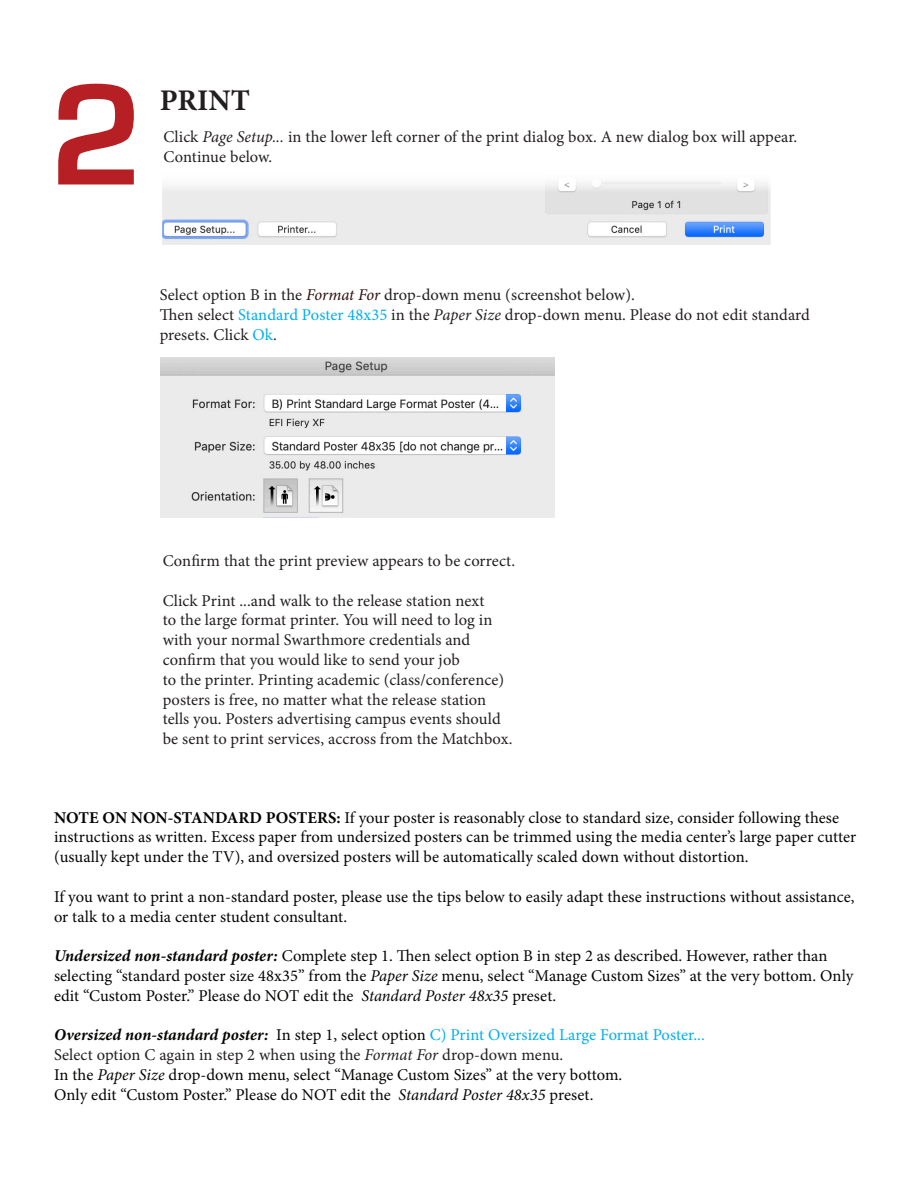
<style>
.page{position:relative;width:918px;height:1188px;background:#fff}
.page>*{position:absolute;margin:0;border:0;box-sizing:border-box;transform-origin:0 0}
.t1{font:700 150px "Eurostile";color:#b62025}
.t2{font:700 30px "Minion Pro";color:#231f20}
.t3{font:16.5px/19.8px "Minion Pro";letter-spacing:.005em;color:#040503}
.Gen_Text{font:16.5px/19.8px "Minion Pro";letter-spacing:.005em;color:#231f20}
.t4{font:16.5px "Minion Pro";color:#00aeef}
.s1{font-style:italic}
.s2{font-style:italic;color:#2d0e0f}
.s3{color:#00aeef}
.s4{font-weight:700}
.s5{font-weight:700;font-style:italic}
.s6{font-weight:700;font-style:italic;color:#040503}
.s7{color:#040503}
</style>
<div class="page">
<img style="left:163px;top:181px;width:607px;height:63px">
<img style="left:160px;top:357px;width:395px;height:161px">
<p class="t1" style="left:50px;top:53px;width:96px">2</p>
<p class="t2" style="left:160px;top:79px;width:92px">PRINT</p>
<p class="Gen_Text" style="left:163px;top:127px;width:635px">Click <span class="s1">Page Setup...</span> in the lower left corner of the print dialog box. A new dialog box will appear.<br>Continue below.</p>
<p class="Gen_Text" style="left:160px;top:285px;width:477px">Select option B in the <span class="s2">Format For</span> drop-down menu (screenshot below).</p>
<p class="Gen_Text" style="left:160px;top:305px;width:652px">Then select <span class="s3">Standard Poster 48x35</span> in the <span class="s1">Paper Size</span> drop-down menu. Please do not edit standard</p>
<p class="Gen_Text" style="left:160px;top:325px;width:119px">presets. Click <span class="s3">Ok</span>.</p>
<p class="Gen_Text" style="left:163px;top:551px;width:354px">Confirm that the print preview appears to be correct.</p>
<p class="Gen_Text" style="left:163px;top:591px;width:323px">Click Print ...and walk to the release station next</p>
<p class="Gen_Text" style="left:163px;top:610px;width:331px">to the large format printer. You will need to log in</p>
<p class="Gen_Text" style="left:163px;top:630px;width:309px">with your normal Swarthmore credentials and</p>
<p class="Gen_Text" style="left:163px;top:650px;width:299px">confirm that you would like to send your job</p>
<p class="Gen_Text" style="left:163px;top:670px;width:343px">to the printer. Printing academic (class/conference)</p>
<p class="Gen_Text" style="left:163px;top:690px;width:325px">posters is free, no matter what the release station</p>
<p class="Gen_Text" style="left:163px;top:709px;width:340px">tells you. Posters advertising campus events should</p>
<p class="Gen_Text" style="left:163px;top:729px;width:351px">be sent to print services, accross from the Matchbox.</p>
<p class="t3" style="left:54px;top:807px;width:804px"><span class="s4">NOTE ON NON-STANDARD POSTERS:</span> If your poster is reasonably close to standard size, consider following these instructions as written. Excess paper from undersized posters can be trimmed using the media center’s large paper cutter (usually kept under the TV), and oversized posters will be automatically scaled down without distortion.</p>
<p class="t3" style="left:54px;top:887px;width:802px">If you want to print a non-standard poster, please use the tips below to easily adapt these instructions without assistance, or talk to a media center student consultant.</p>
<p class="t3" style="left:54px;top:946px;width:801px"><span class="s5">Undersized non-standard poster:</span> Complete step 1. Then select option B in step 2 as described. However, rather than selecting “standard poster size 48x35” from the <span class="s1">Paper Size</span> menu, select “Manage Custom Sizes” at the very bottom. Only edit “Custom Poster.” Please do NOT edit the <span class="s1">Standard Poster 48x35</span> preset.</p>
<p class="t4" style="left:54px;top:1024px;width:652px"><span class="s6">Oversized non-standard poster:</span> <span class="s7">In step 1, select option</span> C) Print Oversized Large Format Poster...</p>
<p class="Gen_Text" style="left:54px;top:1045px;width:511px">Select option C again in step 2 when using the <span class="s1">Format For</span> drop-down menu.</p>
<p class="t3" style="left:54px;top:1065px;width:570px">In the <span class="s1">Paper Size</span> drop-down menu, select “Manage Custom Sizes” at the very bottom.</p>
<p class="t3" style="left:54px;top:1085px;width:541px">Only edit “Custom Poster.” Please do NOT edit the <span class="s1">Standard Poster 48x35</span> preset.</p>
</div>
